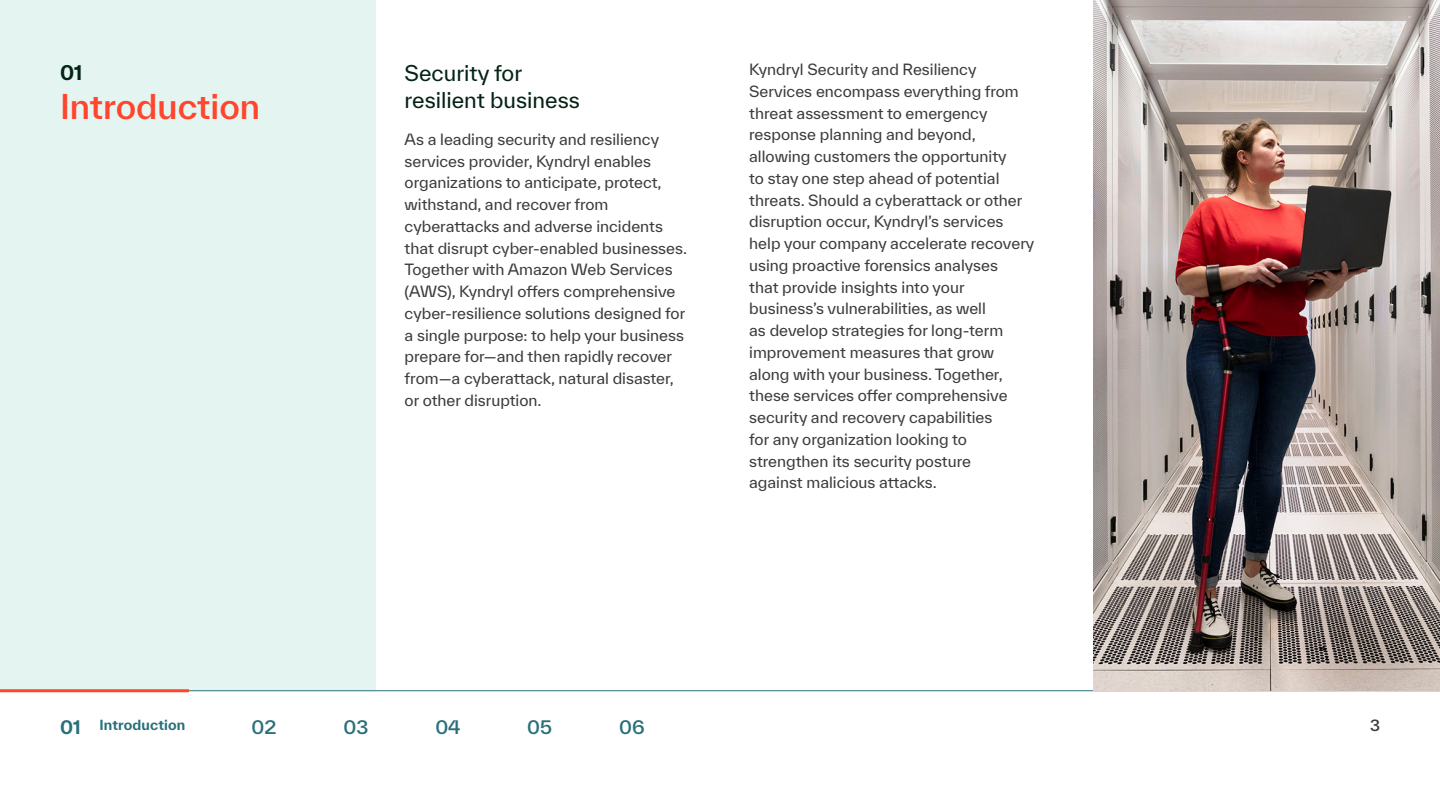
<style>
.page{position:relative;width:1440px;height:810px;background:#fff}
.page>*{position:absolute;margin:0;border:0;box-sizing:border-box;transform-origin:0 0}
.t1{font:500 33px "TWK Everett";color:#ff462d}
.t2{font:21px/27px "TWK Everett";color:#042315}
.t3{font:700 19.5px "TWK Everett";color:#042315}
.t4{font:500 18px "TWK Everett";color:#29707a}
.t5{font:15px/21.8px "TWK Everett";color:#3d3c3c}
.t6{font:500 15px "TWK Everett";color:#3d3c3c}
.t7{font:700 13.5px "TWK Everett";letter-spacing:.01em;color:#29707a}
.s1{font-size:18px}
</style>
<div class="page">
<div style="left:0;top:0;width:375px;height:691px;background:#e4f4f1"></div>
<hr style="left:0;top:690px;width:1440px;height:1px;background:#29707a">
<hr style="left:0;top:689px;width:189px;height:3px;background:#ff462d">
<img style="left:1094px;top:0;width:346px;height:691px">
<h3 class="t3" style="left:60px;top:58px;width:24px">01</h3>
<h1 class="t1" style="left:60px;top:84px;width:202px">Introduction</h1>
<h2 class="t2" style="left:405px;top:59px;width:177px">Security for resilient business</h2>
<p class="t5" style="left:405px;top:128px;width:284px">As a leading security and resiliency services provider, Kyndryl enables organizations to anticipate, protect, withstand, and recover from cyberattacks and adverse incidents that disrupt cyber-enabled businesses.<br>Together with Amazon Web Services (AWS), Kyndryl offers comprehensive cyber-resilience solutions designed for a single purpose: to help your business prepare for—and then rapidly recover from—a cyberattack, natural disaster, or other disruption.</p>
<p class="t5" style="left:749px;top:58px;width:287px">Kyndryl Security and Resiliency Services encompass everything from threat assessment to emergency response planning and beyond, allowing customers the opportunity<br>to stay one step ahead of potential threats. Should a cyberattack or other disruption occur, Kyndryl’s services help your company accelerate recovery using proactive forensics analyses<br>that provide insights into your business’s vulnerabilities, as well<br>as develop strategies for long-term improvement measures that grow along with your business. Together, these services offer comprehensive security and recovery capabilities<br>for any organization looking to strengthen its security posture<br>against malicious attacks.</p>
<p class="t7" style="left:60px;top:715px;width:127px"><span class="s1">01</span> Introduction</p>
<p class="t4" style="left:252px;top:715px;width:26px">02</p>
<p class="t4" style="left:343px;top:715px;width:26px">03</p>
<p class="t4" style="left:435px;top:715px;width:27px">04</p>
<p class="t4" style="left:527px;top:715px;width:26px">05</p>
<p class="t4" style="left:619px;top:715px;width:27px">06</p>
<p class="t6" style="left:1370px;top:715px;width:11px">3</p>
</div>
